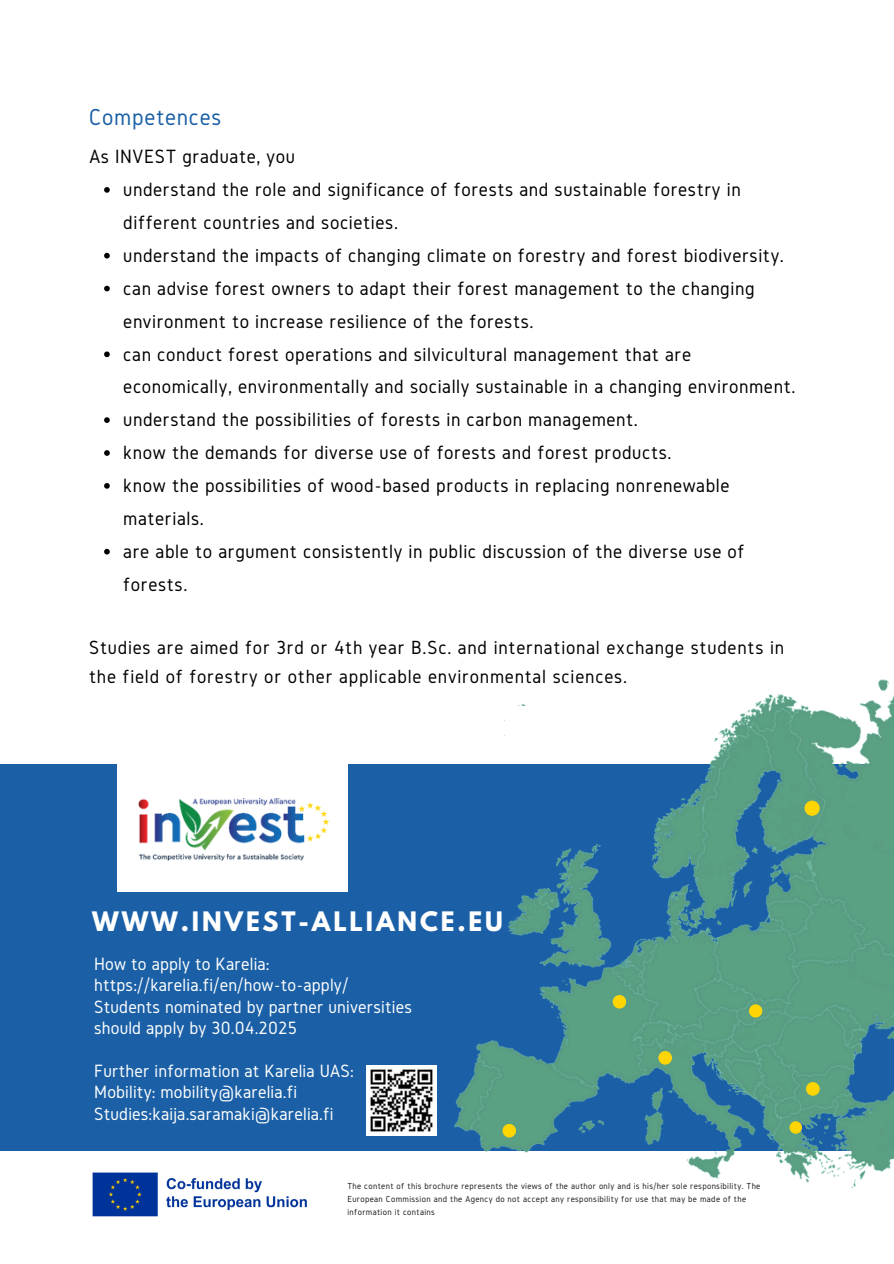
<style>
.page{position:relative;width:894px;height:1264px;background:#fff}
.page>*{position:absolute;margin:0;border:0;box-sizing:border-box;transform-origin:0 0}
.t1{font:24px "Gidole";letter-spacing:.03em;color:#1b60a6}
.t2{font:700 23.7px "League Spartan";letter-spacing:.12em;color:#fff}
.t3{font:19.95px/32.8px "Gidole";letter-spacing:.03em;color:#000}
.t4{font:19.8px/29.2px "Gidole";letter-spacing:.04em;color:#000}
.t5{font:18.45px/21.3px "Gidole";letter-spacing:.01em;color:#fff}
.t6{font:9px/12.9px "Gidole";letter-spacing:.04em;color:#1b1b1b}
</style>
<div class="page">
<div style="left:0;top:764px;width:893px;height:385px;background:#1b60a6"></div>
<img style="left:391px;top:661px;width:502px;height:528px">
<div style="left:117px;top:691px;width:230px;height:200px;background:#fff"></div>
<img style="left:138px;top:798px;width:192px;height:63px">
<div style="left:505px;top:706px;width:79px;height:58px;background:#fff"></div>
<img style="left:366px;top:1065px;width:70px;height:70px">
<img style="left:92px;top:1172px;width:215px;height:45px">
<svg style="left:104px;top:187px;width:6px;height:6px"></svg>
<svg style="left:104px;top:253px;width:6px;height:5px"></svg>
<svg style="left:104px;top:286px;width:6px;height:5px"></svg>
<svg style="left:104px;top:351px;width:6px;height:6px"></svg>
<svg style="left:104px;top:417px;width:6px;height:6px"></svg>
<svg style="left:104px;top:450px;width:6px;height:6px"></svg>
<svg style="left:104px;top:483px;width:6px;height:5px"></svg>
<svg style="left:104px;top:549px;width:6px;height:5px"></svg>
<div style="left:804px;top:800px;width:15px;height:15px;background:#ffd504;border-radius:50%"></div>
<div style="left:612px;top:995px;width:14px;height:13px;background:#ffd504;border-radius:50%"></div>
<div style="left:502px;top:1123px;width:14px;height:14px;background:#ffd504;border-radius:50%"></div>
<div style="left:658px;top:1051px;width:13px;height:13px;background:#ffd504;border-radius:50%"></div>
<div style="left:748px;top:1004px;width:14px;height:13px;background:#ffd504;border-radius:50%"></div>
<div style="left:789px;top:1121px;width:12px;height:12px;background:#ffd504;border-radius:50%"></div>
<div style="left:805px;top:1082px;width:14px;height:13px;background:#ffd504;border-radius:50%"></div>
<p class="t1" style="left:89px;top:103px;width:134px">Competences</p>
<p class="t3" style="left:89px;top:140px;width:207px">As INVEST graduate, you</p>
<p class="t3" style="left:123px;top:173px;width:618px">understand the role and significance of forests and sustainable forestry in different countries and societies.</p>
<p class="t3" style="left:123px;top:238px;width:662px">understand the impacts of changing climate on forestry and forest biodiversity.</p>
<p class="t3" style="left:123px;top:271px;width:632px">can advise forest owners to adapt their forest management to the changing environment to increase resilience of the forests.</p>
<p class="t3" style="left:123px;top:337px;width:673px">can conduct forest operations and silvicultural management that are economically, environmentally and socially sustainable in a changing environment.</p>
<p class="t3" style="left:123px;top:403px;width:516px">understand the possibilities of forests in carbon management.</p>
<h3 class="t3" style="left:123px;top:436px;width:549px">know the demands for diverse use of forests and forest products.</h3>
<p class="t3" style="left:123px;top:469px;width:607px">know the possibilities of wood-based products in replacing nonrenewable materials.</p>
<p class="t3" style="left:123px;top:534px;width:622px">are able to argument consistently in public discussion of the diverse use of forests.</p>
<p class="t4" style="left:89px;top:632px;width:696px">Studies are aimed for 3rd or 4th year B.Sc. and international exchange students in the field of forestry or other applicable environmental sciences.</p>
<h3 class="t2" style="left:92px;top:909px;width:412px">WWW.INVEST-ALLIANCE.EU</h3>
<p class="t5" style="left:94px;top:953px;width:319px">How to apply to Karelia: https://karelia.fi/en/how-to-apply/ Students nominated by partner universities should apply by 30.04.2025</p>
<h2 class="t5" style="left:94px;top:1059px;width:261px">Further information at Karelia UAS:<br>Mobility: mobility@karelia.fi<br>Studies:kaija.saramaki@karelia.fi</h2>
<p class="t6" style="left:347px;top:1179px;width:414px">The content of this brochure represents the views of the author only and is his/her sole responsibility. The<br>European Commission and the Agency do not accept any responsibility for use that may be made of the information it contains</p>
</div>
